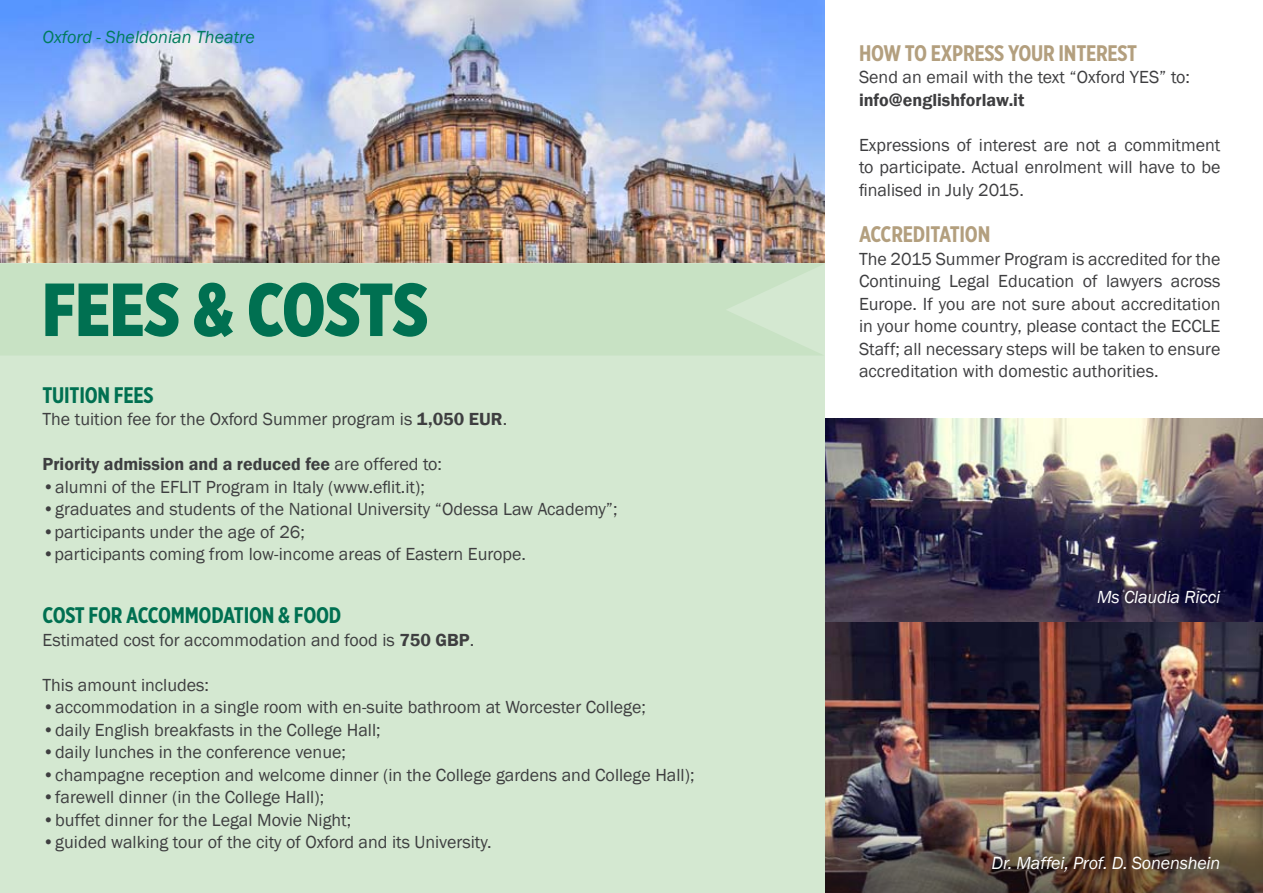
<style>
.page{position:relative;width:1263px;height:893px;background:#fff}
.page>*{position:absolute;margin:0;border:0;box-sizing:border-box;transform-origin:0 0}
.t1{font:900 75px "Gotham X Narrow";color:#007051}
.t2{font:700 22.5px "Gotham X Narrow";letter-spacing:-.01em;color:#b39f7e}
.t3{font:700 22.5px "Gotham X Narrow";letter-spacing:-.01em;color:#007051}
.t4{font:18px/22.5px "Franklin Gothic";color:#3e3e40;text-align:justify}
.t5{font:600 18px "Franklin Gothic";color:#3e3e40}
.t6{font:italic 18px "Franklin Gothic";letter-spacing:-.01em;color:#fff}
.t7{font:italic 18px "Franklin Gothic";color:#007b5d}
.s1{font-weight:600}
.s2{font-weight:400}
</style>
<div class="page">
<img style="left:825px;top:419px;width:438px;height:202px">
<div style="left:815px;top:621px;width:448px;height:272px;background:#000;opacity:.47"></div>
<img style="left:0;top:0;width:825px;height:264px">
<div style="left:0;top:264px;width:825px;height:629px;background:#d4e8d1"></div>
<div style="left:0;top:264px;width:823px;height:91px;background:#c8e2c4"></div>
<p class="t7" style="left:43px;top:26px;width:214px">Oxford - Sheldonian Theatre</p>
<h1 class="t1" style="left:42px;top:263px;width:35px">FEES</h1>
<h1 class="t1" style="left:193px;top:263px;width:91px">&amp; COSTS</h1>
<p class="t3" style="left:43px;top:381px;width:113px">TUITION FEES</p>
<p class="t4" style="left:43px;top:408px;width:466px">The tuition fee for the Oxford Summer program is <span class="s1">1,050 EUR</span>.</p>
<p class="t5" style="left:43px;top:453px;width:401px">Priority admission and a reduced fee <span class="s2">are offered to:</span></p>
<p class="t4" style="left:43px;top:476px;width:384px">•alumni of the EFLIT Program in Italy (www.eflit.it);</p>
<p class="t4" style="left:43px;top:498px;width:577px">•graduates and students of the National University “Odessa Law Academy”;</p>
<p class="t4" style="left:43px;top:521px;width:264px">•participants under the age of 26;</p>
<p class="t4" style="left:43px;top:543px;width:485px">•participants coming from low-income areas of Eastern Europe.</p>
<p class="t3" style="left:43px;top:602px;width:300px">COST FOR ACCOMMODATION &amp; FOOD</p>
<p class="t4" style="left:43px;top:629px;width:433px">Estimated cost for accommodation and food is <span class="s1">750 GBP</span>.</p>
<p class="t4" style="left:43px;top:674px;width:168px">This amount includes:</p>
<p class="t4" style="left:43px;top:696px;width:605px">•accommodation in a single room with en-suite bathroom at Worcester College;</p>
<p class="t4" style="left:43px;top:719px;width:340px">•daily English breakfasts in the College Hall;</p>
<p class="t4" style="left:43px;top:741px;width:305px">•daily lunches in the conference venue;</p>
<p class="t4" style="left:43px;top:764px;width:653px">•champagne reception and welcome dinner (in the College gardens and College Hall);</p>
<p class="t4" style="left:43px;top:786px;width:283px">•farewell dinner (in the College Hall);</p>
<p class="t4" style="left:43px;top:809px;width:310px">•buffet dinner for the Legal Movie Night;</p>
<p class="t4" style="left:43px;top:831px;width:451px">•guided walking tour of the city of Oxford and its University.</p>
<p class="t2" style="left:859px;top:39px;width:279px">HOW TO EXPRESS YOUR INTEREST</p>
<p class="t4" style="left:859px;top:66px;width:333px">Send an email with the text “Oxford YES” to:</p>
<p class="t5" style="left:859px;top:88px;width:167px">info@englishforlaw.it</p>
<p class="t4" style="left:859px;top:134px;width:363px">Expressions of interest are not a commitment to participate. Actual enrolment will have to be finalised in July 2015.</p>
<p class="t2" style="left:859px;top:220px;width:130px">ACCREDITATION</p>
<p class="t4" style="left:859px;top:248px;width:363px">The 2015 Summer Program is accredited for the Continuing Legal Education of lawyers across Europe. If you are not sure about accreditation in your home country, please contact the ECCLE Staff; all necessary steps will be taken to ensure accreditation with domestic authorities.</p>
<p class="t6" style="left:1097px;top:585px;width:125px">Ms Claudia Ricci</p>
<p class="t6" style="left:991px;top:852px;width:230px">Dr. Maffei, Prof. D. Sonenshein</p>
</div>
